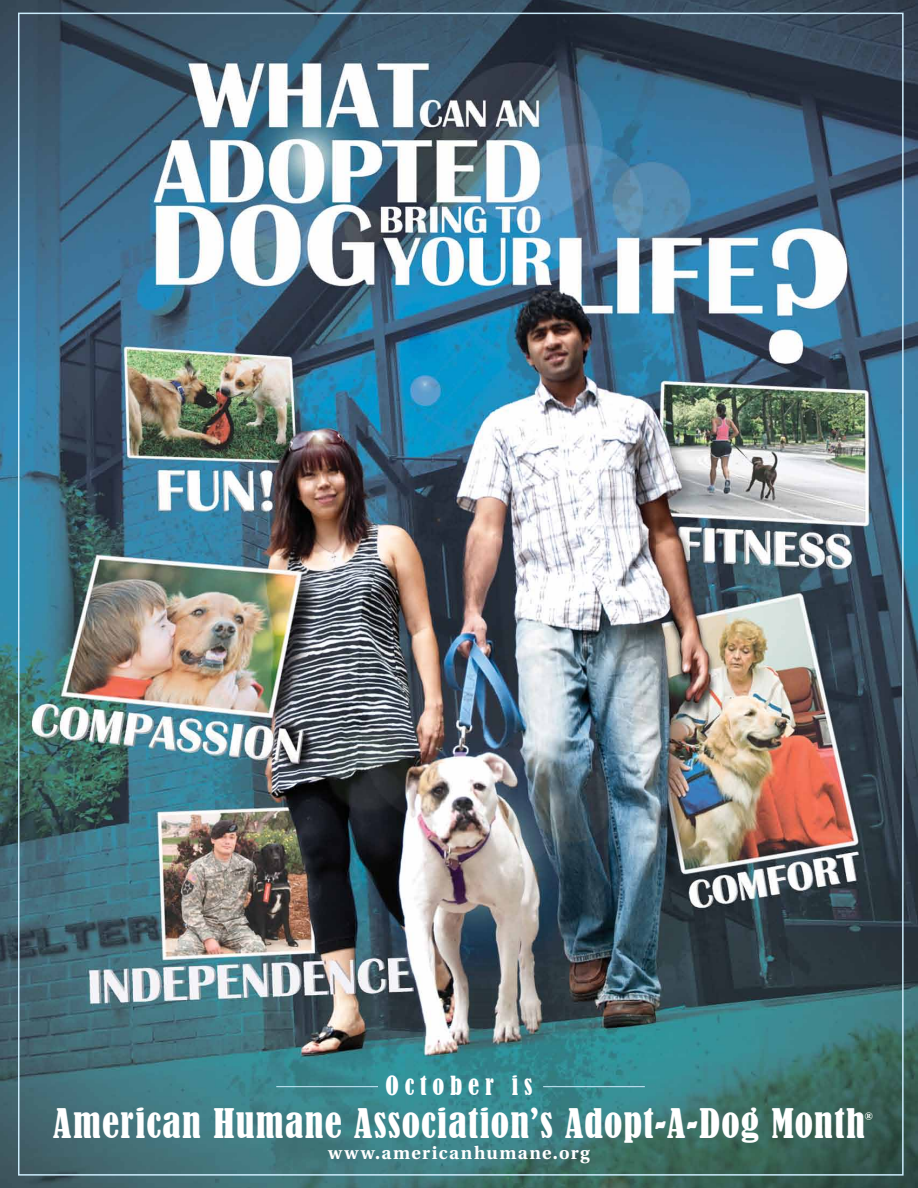
<style>
.page{position:relative;width:918px;height:1188px;background:#fff}
.page>*{position:absolute;margin:0;border:0;box-sizing:border-box;transform-origin:0 0}
.t1{font:condensed 38.25px "Bernard";letter-spacing:.03em;color:#fff}
.t2{font:condensed 24.75px "Bernard";letter-spacing:.235em;color:#fff}
.t3{font:700 18px "Utopia";letter-spacing:.09em;color:#fff}
.t4{font:condensed 10.8px "Bernard";color:#fff}
</style>
<div class="page">
<img style="left:0;top:0;width:918px;height:1188px">
<hr style="left:276px;top:1086px;width:102px;height:1px;background:#ccecfc">
<hr style="left:543px;top:1086px;width:102px;height:1px;background:#ccecfc">
<p class="t2" style="left:386px;top:1072px;width:148px">October is</p>
<p class="t1" style="left:53px;top:1101px;width:813px">American Humane Association’s Adopt-A-Dog Month</p>
<p class="t3" style="left:328px;top:1143px;width:263px">www.americanhumane.org</p>
<p class="t4" style="left:865px;top:1111px;width:10px">®</p>
</div>
